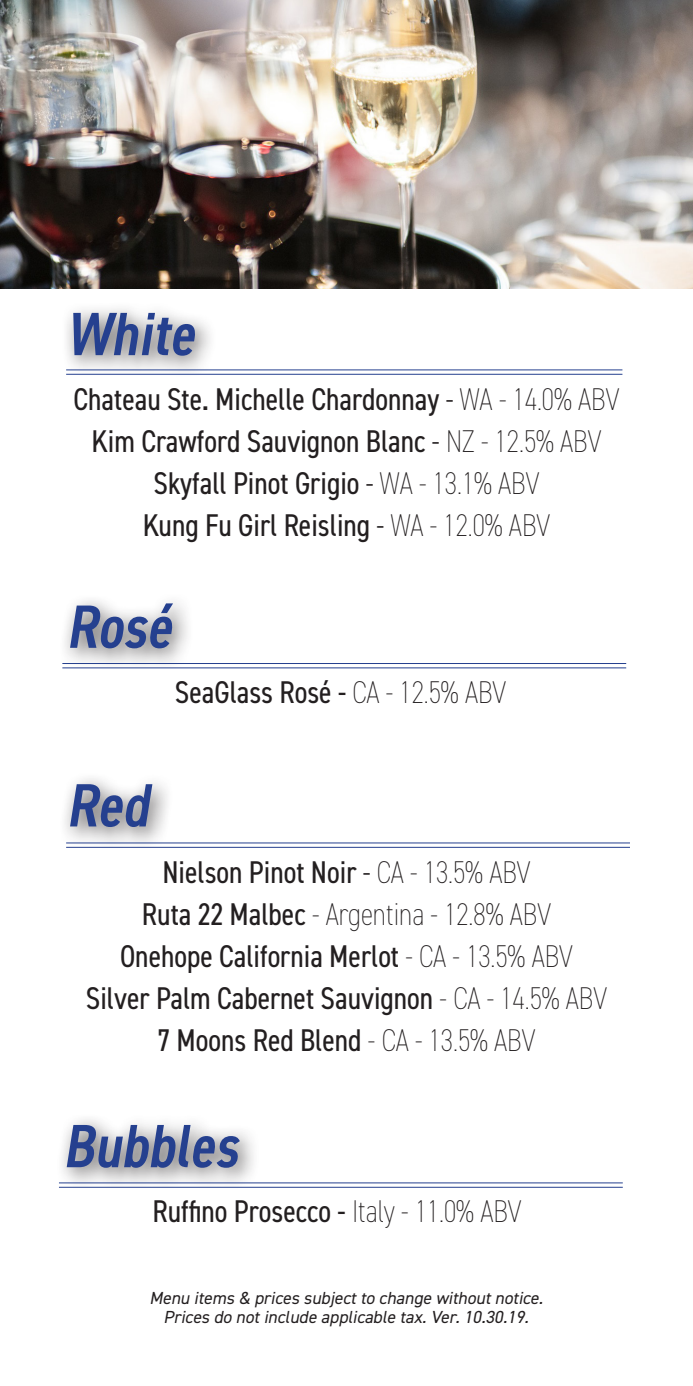
<style>
.page{position:relative;width:693px;height:1386px;background:#fff}
.page>*{position:absolute;margin:0;border:0;box-sizing:border-box;transform-origin:0 0}
.t1{font:italic 600 condensed 61.25px "DIN2014";color:#25408f}
.t2{font:condensed 31.5px/42px "DIN2014";color:#231f20;text-align:center}
.t3{font:italic 17.5px/19.2px "DIN2014";color:#231f20;text-align:center}
.s1{font-weight:300}
.s2{font-weight:200}
</style>
<div class="page">
<div style="left:62px;top:301px;width:156px;height:77px;background:#231f20;opacity:.75"></div>
<hr style="left:66px;top:369px;width:556px;height:1px;background:#25408f">
<hr style="left:66px;top:374px;width:556px;height:1px;background:#25408f">
<img style="left:0;top:0;width:693px;height:289px">
<div style="left:59px;top:772px;width:115px;height:78px;background:#231f20;opacity:.75"></div>
<hr style="left:66px;top:843px;width:564px;height:1px;background:#25408f">
<hr style="left:66px;top:847px;width:564px;height:1px;background:#25408f">
<div style="left:59px;top:592px;width:136px;height:79px;background:#231f20;opacity:.75"></div>
<hr style="left:62px;top:663px;width:564px;height:1px;background:#25408f">
<hr style="left:62px;top:667px;width:564px;height:1px;background:#25408f">
<div style="left:56px;top:1113px;width:206px;height:77px;background:#231f20;opacity:.75"></div>
<hr style="left:59px;top:1182px;width:564px;height:1px;background:#25408f">
<hr style="left:59px;top:1187px;width:564px;height:1px;background:#25408f">
<p class="t1" style="left:66px;top:293px;width:142px">White</p>
<p class="t2" style="left:74px;top:377px;width:547px">Chateau Ste. Michelle Chardonnay <span class="s1">-</span> <span class="s2">WA - 14.0% ABV<br></span>Kim Crawford Sauvignon Blanc <span class="s1">-</span> <span class="s2">NZ - 12.5% ABV</span></p>
<p class="t2" style="left:154px;top:461px;width:387px">Skyfall Pinot Grigio <span class="s1">-</span> <span class="s2">WA - 13.1% ABV</span></p>
<p class="t2" style="left:143px;top:503px;width:409px">Kung Fu Girl Reisling <span class="s1">-</span> <span class="s2">WA - 12.0% ABV</span></p>
<p class="t1" style="left:66px;top:586px;width:119px">Rosé</p>
<p class="t2" style="left:175px;top:670px;width:333px">SeaGlass Rosé - <span class="s2">CA - 12.5% ABV</span></p>
<p class="t1" style="left:66px;top:765px;width:97px">Red</p>
<p class="t2" style="left:120px;top:850px;width:454px">Nielson Pinot Noir <span class="s1">-</span> <span class="s2">CA - 13.5% ABV<br></span>Ruta 22 Malbec <span class="s2">- Argentina - 12.8% ABV<br></span>Onehope California Merlot <span class="s2">- CA - 13.5% ABV</span></p>
<p class="t2" style="left:86px;top:976px;width:523px">Silver Palm Cabernet Sauvignon <span class="s2">- CA - 14.5% ABV</span></p>
<p class="t2" style="left:158px;top:1018px;width:379px">7 Moons Red Blend <span class="s2">- CA - 13.5% ABV</span></p>
<p class="t1" style="left:63px;top:1105px;width:189px">Bubbles</p>
<p class="t2" style="left:153px;top:1189px;width:371px">Ruffino Prosecco - <span class="s2">Italy - 11.0% ABV</span></p>
<p class="t3" style="left:149px;top:1288px;width:399px">Menu items &amp; prices subjectto change withoutnotice.<br>Prices do notinclude applicable tax.Ver.10.30.19.</p>
</div>
